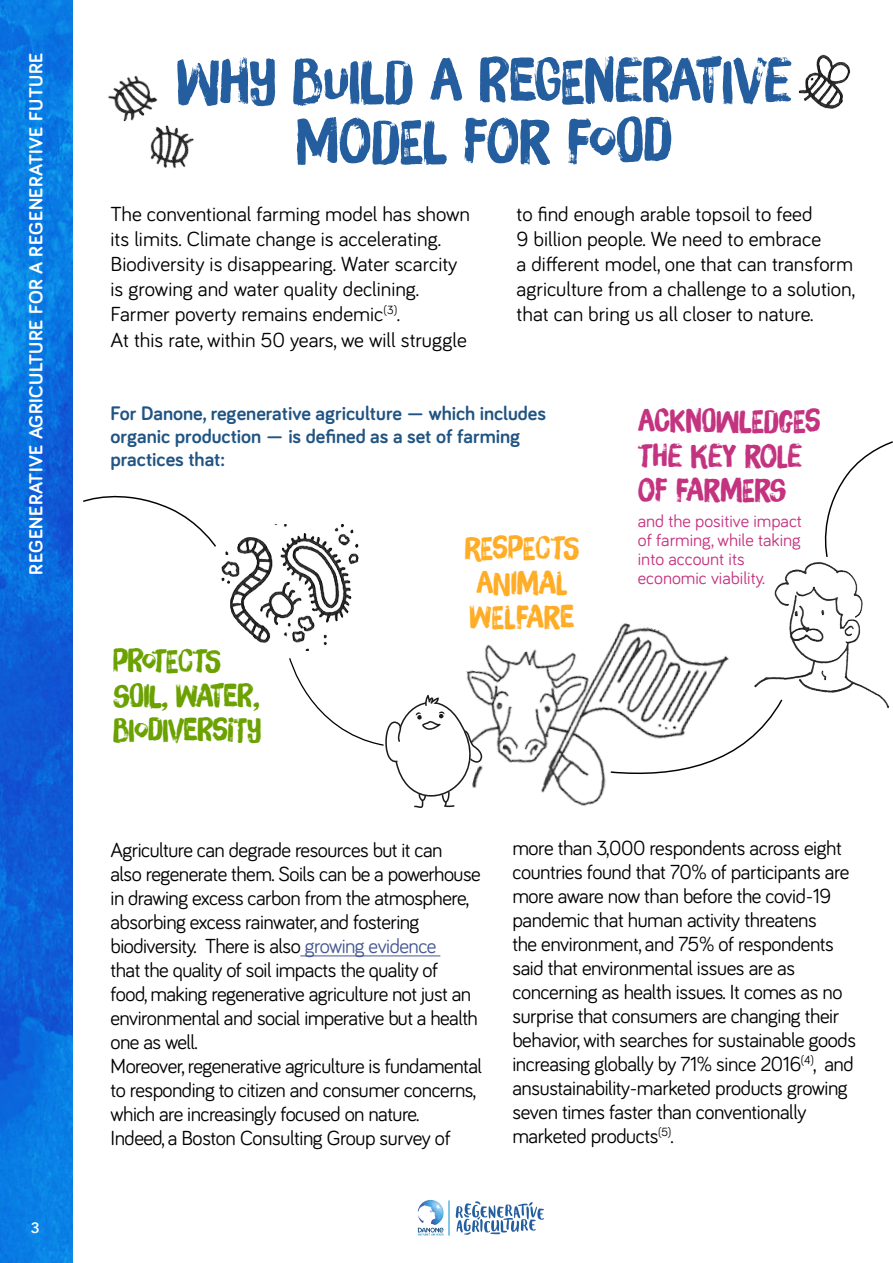
<style>
.page{position:relative;width:893px;height:1263px;background:#fff}
.page>*{position:absolute;margin:0;border:0;box-sizing:border-box;transform-origin:0 0}
.t1{font:60px/60px "Brush Up";color:#245e9e;text-align:center}
.t2{font:31.5px/34.5px "Brush Up";color:#c43380}
.t3{font:31.5px/34.5px "Brush Up";letter-spacing:-.015em;color:#6ba100}
.t4{font:31.5px/34.5px "Brush Up";color:#ffad26}
.t5{font:21px/24px "Bariol";letter-spacing:-.02em;color:#000}
.t6{font:21px/25.2px "Bariol";color:#000}
.t7{font:700 20.25px/23.2px "Bariol";color:#215482}
.t8{font:700 19.5px "Bariol";letter-spacing:.02em;color:#fff}
.t9{font:18px/18.8px "Bariol";color:#c43380}
.t10{font:600 15px "Avenir Next";color:#fff}
.s1{color:#465792}
</style>
<div class="page">
<img style="left:0;top:0;width:72px;height:1263px">
<hr style="left:449px;top:1200px;width:1px;height:35px;background:#008fd1">
<svg style="left:417px;top:1199px;width:27px;height:27px"></svg>
<svg style="left:418px;top:1228px;width:25px;height:8px"></svg>
<svg style="left:422px;top:1200px;width:8px;height:3px"></svg>
<svg style="left:456px;top:1201px;width:88px;height:34px"></svg>
<img style="left:150px;top:125px;width:44px;height:44px">
<img style="left:108px;top:75px;width:54px;height:54px">
<img style="left:799px;top:54px;width:51px;height:55px">
<img style="left:485px;top:623px;width:244px;height:183px">
<img style="left:221px;top:524px;width:138px;height:125px">
<img style="left:754px;top:562px;width:136px;height:147px">
<svg style="left:83px;top:495px;width:133px;height:52px"></svg>
<svg style="left:609px;top:698px;width:175px;height:80px"></svg>
<svg style="left:289px;top:649px;width:215px;height:159px"></svg>
<hr style="left:300px;top:956px;width:140px;height:1px;background:#465792">
<svg style="left:824px;top:441px;width:69px;height:116px"></svg>
<p class="t8" style="left:23px;top:575px;width:523px;rotate:-90deg">REGENERATIVE AGRICULTURE FOR A REGENERATIVE FUTURE</p>
<p class="t10" style="left:31px;top:1214px;width:11px">3</p>
<h1 class="t1" style="left:176px;top:50px;width:617px">WHY BUILD A REGENERATIVE<br>MODEL FOR FOOD</h1>
<p class="t6" style="left:111px;top:200px;width:361px">The conventional farming model has shown its limits. Climate change is accelerating.<br>Biodiversity is disappearing. Water scarcity is growing and water quality declining.<br>Farmer poverty remains endemic<sup>(3)</sup>.<br>At this rate, within 50 years, we will struggle</p>
<p class="t6" style="left:517px;top:200px;width:340px">to find enough arable topsoil to feed<br>9 billion people. We need to embrace<br>a different model, one that can transform agriculture from a challenge to a solution, that can bring us all closer to nature.</p>
<p class="t7" style="left:111px;top:401px;width:437px">For Danone, regenerative agriculture — which includes organic production — is defined as a set of farming practices that:</p>
<h2 class="t3" style="left:113px;top:643px;width:148px">PROTECTS<br>SOIL, WATER,<br>BIODI</h2>
<h2 class="t3" style="left:168px;top:712px;width:94px">VERSITY</h2>
<h2 class="t4" style="left:465px;top:531px;width:116px">RESPECTS<br>ANIMAL<br>WELFARE</h2>
<h2 class="t2" style="left:638px;top:403px;width:184px">ACKNOWLEDGES<br>THE KEY ROLE<br>OF FARMERS</h2>
<p class="t9" style="left:638px;top:511px;width:166px">and the positive impact of farming, while taking into account its economic viability.</p>
<p class="t5" style="left:111px;top:837px;width:373px">Agriculture can degrade resources but it can<br>also regenerate them. Soils can be a powerhouse in drawing excess carbon from the atmosphere, absorbing excess rainwater, and fostering biodiversity. There is also <span class="s1">growing evidence<br></span>that the quality of soil impacts the quality of<br>food, making regenerative agriculture not just an environmental and social imperative but a health one as well.<br>Moreover, regenerative agriculture is fundamental to responding to citizen and consumer concerns, which are increasingly focused on nature.<br>Indeed, a Boston Consulting Group survey of</p>
<p class="t5" style="left:512px;top:835px;width:345px">more than 3,000 respondents across eight countries found that 70% of participants are more aware now than before the covid-19 pandemic that human activity threatens<br>the environment, and 75% of respondents said that environmental issues are as concerning as health issues. It comes as no surprise that consumers are changing their behavior, with searches for sustainable goods increasing globally by 71% since 2016<sup>(4)</sup>, and ansustainability-marketed products growing seven times faster than conventionally marketed products<sup>(5)</sup>.</p>
</div>
